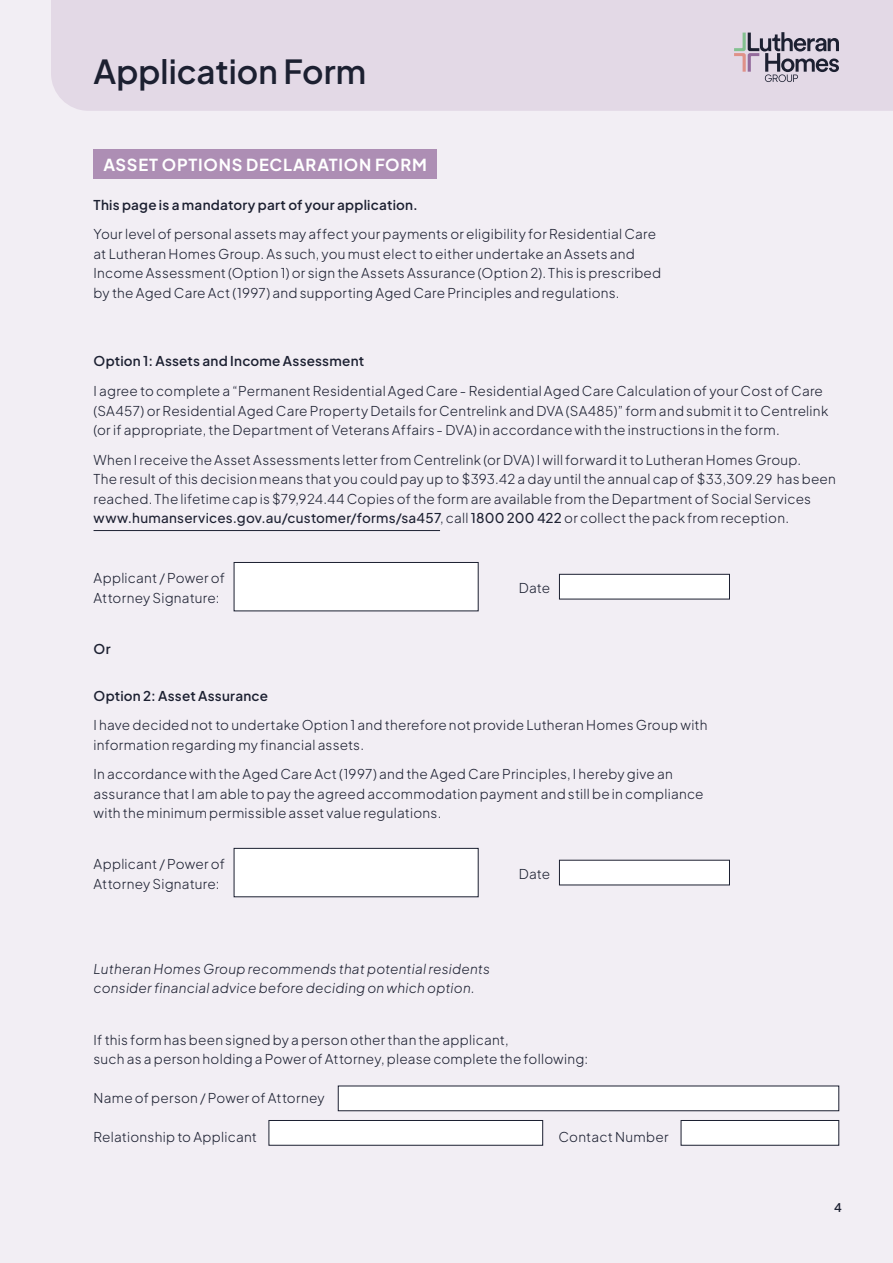
<style>
.page{position:relative;width:893px;height:1263px;background:#f2eef4}
.page>*{position:absolute;margin:0;border:0;box-sizing:border-box;transform-origin:0 0}
.t1{font:600 33px "Plus Jakarta Sans";color:#1c2031}
.t2{font:700 16.5px "Plus Jakarta Sans";letter-spacing:.04em;color:#fff}
.t3{font:300 13.5px/19.5px "Plus Jakarta Sans";letter-spacing:.02em;color:#1c2031}
.t4{font:italic 300 13.5px/19.5px "Plus Jakarta Sans";letter-spacing:.015em;color:#1c2031}
.t5{font:600 13.5px "Plus Jakarta Sans";letter-spacing:.015em;color:#1c2031}
.t6{font:600 12px "Plus Jakarta Sans";color:#1c2031}
.s1{font-weight:500}
</style>
<div class="page">
<div style="left:51px;top:0;width:842px;height:111px;background:#e3d9e6"></div>
<svg style="left:734px;top:32px;width:105px;height:50px;background:#aea7b4"></svg>
<div style="left:94px;top:150px;width:343px;height:29px;background:#ad8eb4"></div>
<hr style="left:94px;top:530px;width:346px;height:1px;background:#1c2031">
<div style="left:559px;top:574px;width:171px;height:25px;background:#fff;border:1px solid #1c2031"></div>
<div style="left:559px;top:860px;width:171px;height:25px;background:#fff"></div>
<div style="left:234px;top:562px;width:244px;height:49px;background:#fff;border:1px solid #1c2031"></div>
<div style="left:234px;top:848px;width:244px;height:49px;background:#fff;border:1px solid #1c2031"></div>
<div style="left:338px;top:1086px;width:501px;height:25px;background:#fff;border:1px solid #1c2031"></div>
<div style="left:269px;top:1120px;width:274px;height:25px;background:#fff;border:1px solid #1c2031"></div>
<div style="left:681px;top:1120px;width:158px;height:25px;background:#fff;border:1px solid #1c2031"></div>
<h1 class="t1" style="left:94px;top:43px;width:274px">Application Form</h1>
<p class="t2" style="left:103px;top:150px;width:325px">ASSET OPTIONS DECLARATION FORM</p>
<p class="t5" style="left:94px;top:193px;width:326px">This page is a mandatory part of your application.</p>
<p class="t3" style="left:94px;top:223px;width:569px">Your level of personal assets may affect your payments or eligibility for Residential Care at Lutheran Homes Group. As such, you must elect to either undertake an Assets and Income Assessment (Option 1) or sign the Assets Assurance (Option 2). This is prescribed by the Aged Care Act (1997) and supporting Aged Care Principles and regulations.</p>
<p class="t5" style="left:94px;top:350px;width:272px">Option 1: Assets and Income Assessment</p>
<p class="t3" style="left:94px;top:380px;width:736px">I agree to complete a “Permanent Residential Aged Care ‐ Residential Aged Care Calculation of your Cost of Care (SA457) or Residential Aged Care Property Details for Centrelink and DVA (SA485)” form and submit it to Centrelink (or if appropriate, the Department of Veterans Affairs ‐ DVA) in accordance with the instructions in the form.</p>
<p class="t3" style="left:94px;top:449px;width:744px">When I receive the Asset Assessments letter from Centrelink (or DVA) I will forward it to Lutheran Homes Group.<br>The result of this decision means that you could pay up to $393.42 a day until the annual cap of $33,309.29 has been reached. The lifetime cap is $79,924.44 Copies of the form are available from the Department of Social Services <span class="s1">www.humanservices.gov.au/customer/forms/sa457</span>, call <span class="s1">1800 200 422</span> or collect the pack from reception.</p>
<p class="t3" style="left:94px;top:567px;width:133px">Applicant / Power of<br>Attorney Signature:</p>
<p class="t5" style="left:94px;top:637px;width:19px">Or</p>
<p class="t3" style="left:519px;top:577px;width:33px">Date</p>
<p class="t5" style="left:94px;top:684px;width:176px">Option 2: Asset Assurance</p>
<p class="t3" style="left:94px;top:714px;width:615px">I have decided not to undertake Option 1 and therefore not provide Lutheran Homes Group with information regarding my financial assets.</p>
<p class="t3" style="left:94px;top:763px;width:612px">In accordance with the Aged Care Act (1997) and the Aged Care Principles, I hereby give an assurance that I am able to pay the agreed accommodation payment and still be in compliance with the minimum permissible asset value regulations.</p>
<p class="t3" style="left:94px;top:853px;width:133px">Applicant / Power of<br>Attorney Signature:</p>
<p class="t4" style="left:94px;top:957px;width:398px">Lutheran Homes Group recommends that potential residents consider financial advice before deciding on which option.</p>
<p class="t3" style="left:519px;top:863px;width:33px">Date</p>
<p class="t3" style="left:94px;top:1028px;width:496px">If this form has been signed by a person other than the applicant,<br>such as a person holding a Power of Attorney, please complete the following:</p>
<p class="t3" style="left:94px;top:1087px;width:233px">Name of person / Power of Attorney</p>
<p class="t3" style="left:94px;top:1125px;width:165px">Relationship to Applicant</p>
<p class="t3" style="left:558px;top:1125px;width:112px">Contact Number</p>
<p class="t6" style="left:834px;top:1197px;width:9px">4</p>
</div>
